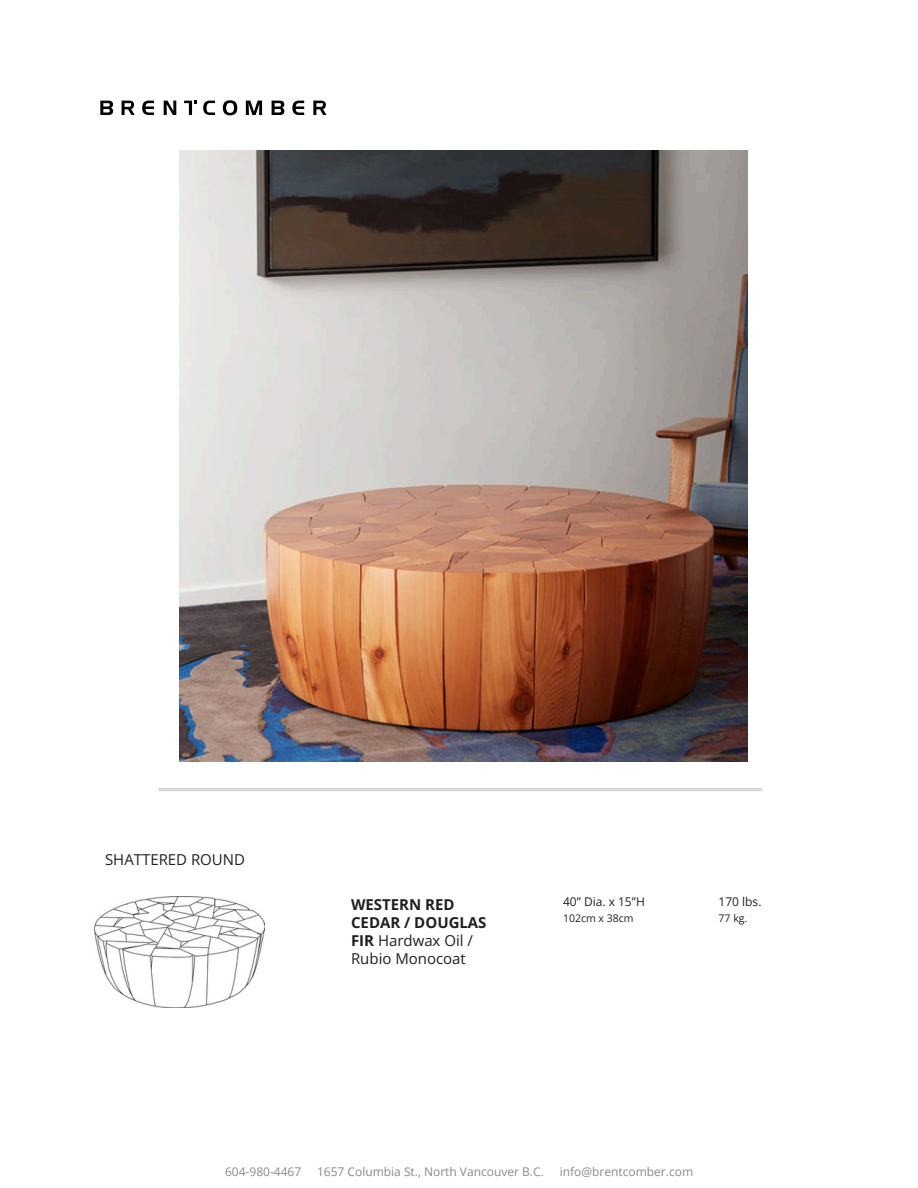
<style>
.page{position:relative;width:918px;height:1188px;background:#fff}
.page>*{position:absolute;margin:0;border:0;box-sizing:border-box;transform-origin:0 0}
.t1{font:700 15px/18px "Open Sans";color:#231f20}
.t2{font:15px "Open Sans";color:#231f20}
.t3{font:12px "Open Sans";color:#8a8b87}
.t4{font:12px "Open Sans";color:#231f20}
.t5{font:10.5px "Open Sans";color:#231f20}
.s1{font-weight:400}
</style>
<div class="page">
<img style="left:95px;top:896px;width:169px;height:112px">
<svg style="left:100px;top:101px;width:13px;height:14px"></svg>
<svg style="left:122px;top:101px;width:13px;height:14px"></svg>
<svg style="left:142px;top:101px;width:12px;height:14px"></svg>
<svg style="left:164px;top:101px;width:12px;height:14px"></svg>
<svg style="left:203px;top:101px;width:7px;height:14px"></svg>
<svg style="left:223px;top:100px;width:14px;height:15px"></svg>
<svg style="left:246px;top:101px;width:16px;height:14px"></svg>
<svg style="left:272px;top:101px;width:12px;height:14px"></svg>
<svg style="left:292px;top:101px;width:12px;height:14px"></svg>
<svg style="left:313px;top:101px;width:14px;height:14px"></svg>
<svg style="left:184px;top:101px;width:13px;height:14px"></svg>
<img style="left:179px;top:150px;width:569px;height:611px">
<hr style="left:159px;top:788px;width:603px;height:3px;background:#dad9d6">
<p class="t2" style="left:105px;top:849px;width:141px">SHATTERED ROUND</p>
<h2 class="t1" style="left:351px;top:895px;width:137px">WESTERN RED<br>CEDAR / DOUGLAS<br>FIR <span class="s1">Hardwax Oil /<br>Rubio Monocoat</span></h2>
<p class="t4" style="left:563px;top:894px;width:83px">40” Dia. x 15”H</p>
<p class="t5" style="left:563px;top:911px;width:72px">102cm x 38cm</p>
<p class="t4" style="left:719px;top:894px;width:44px">170 lbs.</p>
<p class="t5" style="left:719px;top:911px;width:30px">77 kg.</p>
<p class="t3" style="left:225px;top:1163px;width:78px">604-980-4467</p>
<p class="t3" style="left:317px;top:1163px;width:228px">1657 Columbia St., North Vancouver B.C.</p>
<p class="t3" style="left:560px;top:1163px;width:135px">info@brentcomber.com</p>
</div>
